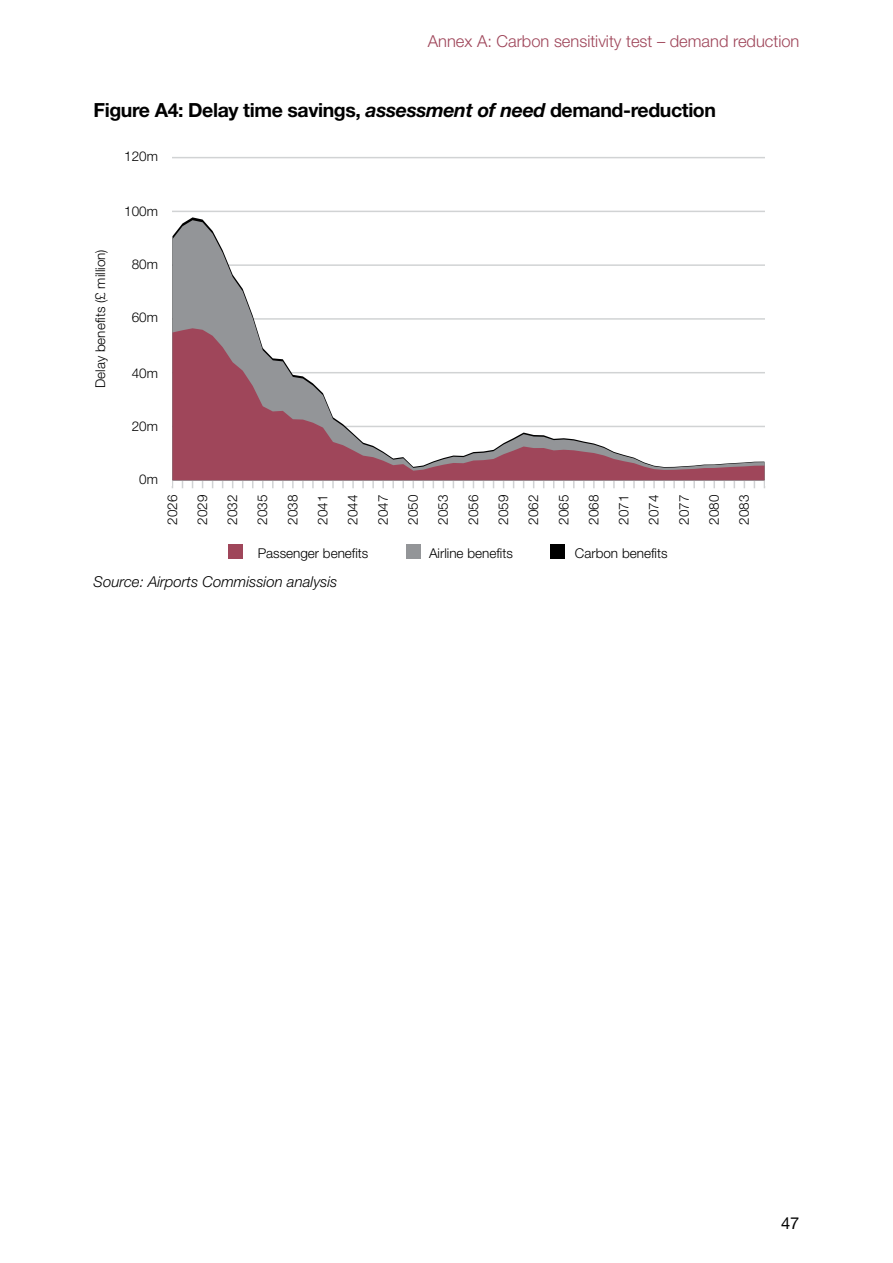
<style>
.page{position:relative;width:893px;height:1263px;background:#fff}
.page>*{position:absolute;margin:0;border:0;box-sizing:border-box;transform-origin:0 0}
.t1{font:700 19.5px "Helvetica Neue";letter-spacing:-.02em;color:#000}
.t2{font:300 16.5px "Helvetica Neue";color:#9f465a}
.t3{font:16.5px "Helvetica Neue";color:#000}
.t4{font:italic 300 15px "Helvetica Neue";color:#000}
.t5{font:300 13.5px "Helvetica Neue";color:#010101}
.s1{font-style:italic}
</style>
<div class="page">
<div style="left:228px;top:544px;width:14px;height:14px;background:#9f465a"></div>
<div style="left:407px;top:544px;width:14px;height:14px;background:#939598"></div>
<div style="left:550px;top:544px;width:14px;height:14px;background:#000"></div>
<svg style="left:272px;top:481px;width:2px;height:7px"></svg>
<svg style="left:282px;top:481px;width:2px;height:7px"></svg>
<svg style="left:292px;top:481px;width:2px;height:7px"></svg>
<svg style="left:302px;top:481px;width:2px;height:7px"></svg>
<svg style="left:312px;top:481px;width:2px;height:7px"></svg>
<svg style="left:322px;top:481px;width:2px;height:7px"></svg>
<svg style="left:332px;top:481px;width:2px;height:7px"></svg>
<svg style="left:342px;top:481px;width:2px;height:7px"></svg>
<svg style="left:352px;top:481px;width:2px;height:7px"></svg>
<svg style="left:362px;top:481px;width:2px;height:7px"></svg>
<svg style="left:372px;top:481px;width:2px;height:7px"></svg>
<svg style="left:382px;top:481px;width:2px;height:7px"></svg>
<svg style="left:392px;top:481px;width:2px;height:7px"></svg>
<svg style="left:402px;top:481px;width:2px;height:7px"></svg>
<svg style="left:412px;top:481px;width:2px;height:7px"></svg>
<svg style="left:573px;top:481px;width:2px;height:7px"></svg>
<svg style="left:583px;top:481px;width:2px;height:7px"></svg>
<svg style="left:593px;top:481px;width:2px;height:7px"></svg>
<svg style="left:603px;top:481px;width:2px;height:7px"></svg>
<svg style="left:613px;top:481px;width:2px;height:7px"></svg>
<svg style="left:623px;top:481px;width:2px;height:7px"></svg>
<svg style="left:633px;top:481px;width:2px;height:7px"></svg>
<svg style="left:643px;top:481px;width:2px;height:7px"></svg>
<svg style="left:653px;top:481px;width:2px;height:7px"></svg>
<svg style="left:663px;top:481px;width:2px;height:7px"></svg>
<svg style="left:673px;top:481px;width:2px;height:7px"></svg>
<svg style="left:683px;top:481px;width:2px;height:7px"></svg>
<svg style="left:693px;top:481px;width:2px;height:7px"></svg>
<svg style="left:703px;top:481px;width:2px;height:7px"></svg>
<svg style="left:713px;top:481px;width:2px;height:7px"></svg>
<hr style="left:167px;top:479px;width:602px;height:2px;background:#d1d3d4">
<hr style="left:167px;top:426px;width:602px;height:1px;background:#d1d3d4">
<hr style="left:167px;top:372px;width:602px;height:1px;background:#d1d3d4">
<hr style="left:167px;top:318px;width:602px;height:2px;background:#d1d3d4">
<hr style="left:167px;top:264px;width:602px;height:2px;background:#d1d3d4">
<hr style="left:167px;top:211px;width:602px;height:1px;background:#d1d3d4">
<hr style="left:167px;top:157px;width:602px;height:1px;background:#d1d3d4">
<svg style="left:172px;top:220px;width:592px;height:108px"></svg>
<svg style="left:172px;top:328px;width:592px;height:152px"></svg>
<div style="left:765px;top:134px;width:7px;height:352px;background:#fff"></div>
<div style="left:164px;top:134px;width:8px;height:352px;background:#fff"></div>
<p class="t2" style="left:428px;top:31px;width:373px">Annex A: Carbon sensitivity test – demand reduction</p>
<h1 class="t1" style="left:94px;top:98px;width:624px">Figure A4: Delay time savings, <span class="s1">assessment of need</span> demand-reduction</h1>
<p class="t5" style="left:124px;top:148px;width:35px">120m</p>
<p class="t5" style="left:92px;top:388px;width:140px;rotate:-90deg">Delay benefits (£ million)</p>
<p class="t5" style="left:124px;top:203px;width:35px">100m</p>
<p class="t5" style="left:132px;top:256px;width:28px">80m</p>
<p class="t5" style="left:132px;top:309px;width:28px">60m</p>
<p class="t5" style="left:132px;top:364px;width:28px">40m</p>
<p class="t5" style="left:132px;top:418px;width:28px">20m</p>
<p class="t5" style="left:139px;top:471px;width:20px">0m</p>
<p class="t5" style="left:164px;top:525px;width:32px;rotate:-90deg">2026</p>
<p class="t5" style="left:194px;top:525px;width:32px;rotate:-90deg">2029</p>
<p class="t5" style="left:224px;top:525px;width:32px;rotate:-90deg">2032</p>
<p class="t5" style="left:254px;top:525px;width:32px;rotate:-90deg">2035</p>
<p class="t5" style="left:284px;top:525px;width:32px;rotate:-90deg">2038</p>
<p class="t5" style="left:314px;top:525px;width:32px;rotate:-90deg">2041</p>
<p class="t5" style="left:345px;top:525px;width:32px;rotate:-90deg">2044</p>
<p class="t5" style="left:375px;top:525px;width:32px;rotate:-90deg">2047</p>
<p class="t5" style="left:405px;top:525px;width:32px;rotate:-90deg">2050</p>
<p class="t5" style="left:435px;top:525px;width:32px;rotate:-90deg">2053</p>
<p class="t5" style="left:465px;top:525px;width:32px;rotate:-90deg">2056</p>
<p class="t5" style="left:495px;top:525px;width:32px;rotate:-90deg">2059</p>
<p class="t5" style="left:525px;top:525px;width:32px;rotate:-90deg">2062</p>
<p class="t5" style="left:555px;top:525px;width:32px;rotate:-90deg">2065</p>
<p class="t5" style="left:585px;top:525px;width:32px;rotate:-90deg">2068</p>
<p class="t5" style="left:615px;top:525px;width:32px;rotate:-90deg">2071</p>
<p class="t5" style="left:646px;top:525px;width:32px;rotate:-90deg">2074</p>
<p class="t5" style="left:676px;top:525px;width:32px;rotate:-90deg">2077</p>
<p class="t5" style="left:706px;top:525px;width:32px;rotate:-90deg">2080</p>
<p class="t5" style="left:736px;top:525px;width:32px;rotate:-90deg">2083</p>
<p class="t5" style="left:258px;top:545px;width:112px">Passenger benefits</p>
<p class="t5" style="left:429px;top:545px;width:85px">Airline benefits</p>
<p class="t5" style="left:575px;top:545px;width:94px">Carbon benefits</p>
<p class="t4" style="left:94px;top:573px;width:245px">Source: Airports Commission analysis</p>
<p class="t3" style="left:781px;top:1213px;width:20px">47</p>
</div>
